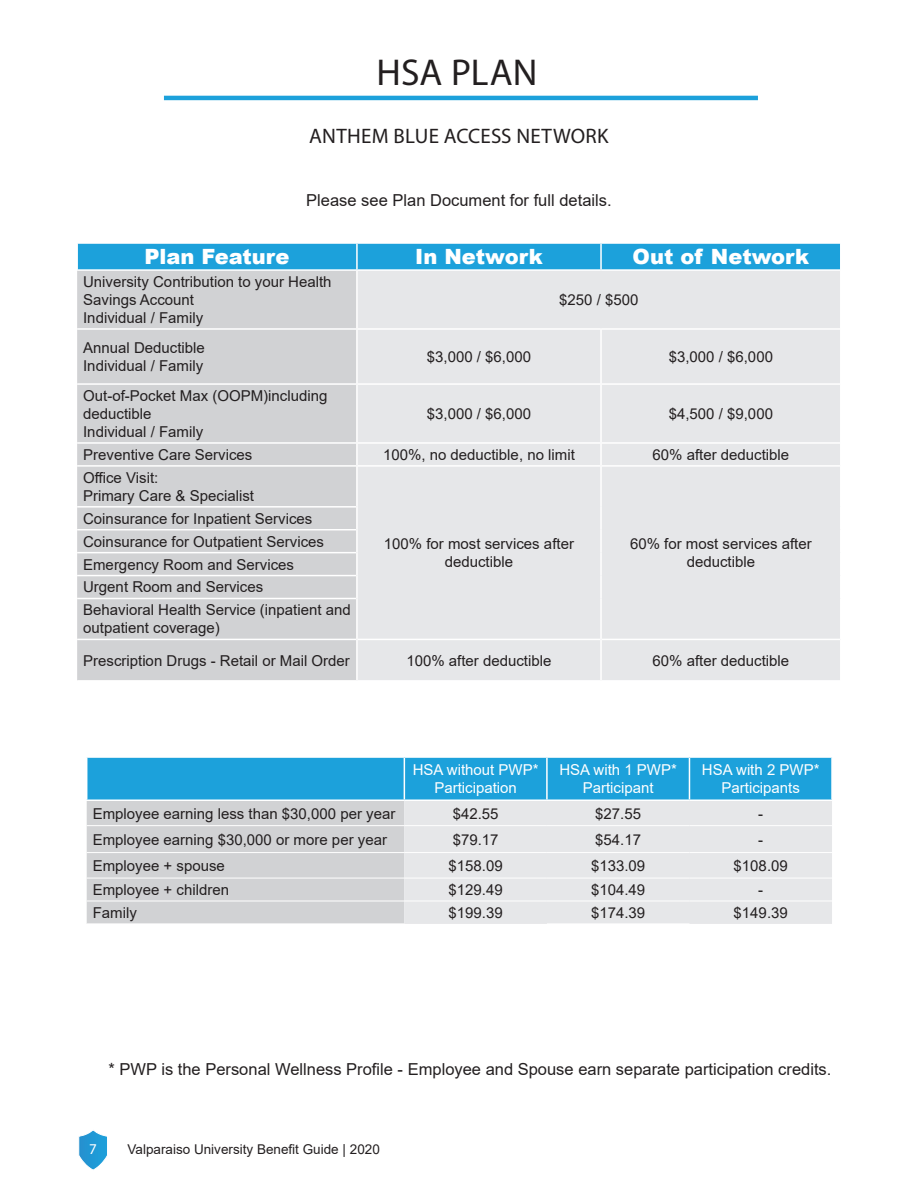
<style>
.page{position:relative;width:918px;height:1188px;background:#fff}
.page>*{position:absolute;margin:0;border:0;box-sizing:border-box;transform-origin:0 0}
.Paragraph_Style_1{font:37.5px "Myriad Pro";letter-spacing:.005em;color:#231f20}
.t1{font:900 21px "Arial";color:#fff}
.Paragraph_Style_1-2{font:21px "Myriad Pro";letter-spacing:.015em;color:#231f20}
.t2{font:16.5px "Arial";color:#231f20}
.t3{font:15px/18px "Arial";color:#231f20}
.t4{font:15px/18px "Arial";color:#fff;text-align:center}
.t5{font:15px "Myriad Pro";color:#fff}
.t6{font:13.5px "Arial";color:#231f20}
</style>
<div class="page">
<svg style="left:79px;top:1130px;width:28px;height:40px"></svg>
<hr style="left:164px;top:96px;width:594px;height:4px;background:#1ca1db">
<div style="left:78px;top:244px;width:762px;height:25px;background:#1ca1db"></div>
<div style="left:77px;top:271px;width:279px;height:409px;background:#d1d2d4"></div>
<div style="left:358px;top:271px;width:482px;height:409px;background:#e6e7e9"></div>
<hr style="left:77px;top:328px;width:279px;height:2px;background:#fff">
<hr style="left:358px;top:328px;width:242px;height:2px;background:#fff">
<hr style="left:602px;top:328px;width:238px;height:2px;background:#fff">
<hr style="left:600px;top:328px;width:2px;height:56px;background:#fff">
<hr style="left:77px;top:383px;width:279px;height:2px;background:#fff">
<hr style="left:358px;top:383px;width:242px;height:2px;background:#fff">
<hr style="left:602px;top:383px;width:238px;height:2px;background:#fff">
<hr style="left:600px;top:384px;width:2px;height:59px;background:#fff">
<hr style="left:77px;top:442px;width:279px;height:2px;background:#fff">
<hr style="left:358px;top:442px;width:242px;height:2px;background:#fff">
<hr style="left:602px;top:442px;width:238px;height:2px;background:#fff">
<hr style="left:600px;top:443px;width:2px;height:23px;background:#fff">
<hr style="left:77px;top:465px;width:279px;height:2px;background:#fff">
<hr style="left:358px;top:465px;width:242px;height:2px;background:#fff">
<hr style="left:602px;top:465px;width:238px;height:2px;background:#fff">
<hr style="left:600px;top:466px;width:2px;height:41px;background:#fff">
<hr style="left:77px;top:506px;width:279px;height:2px;background:#fff">
<hr style="left:600px;top:507px;width:2px;height:23px;background:#fff">
<hr style="left:77px;top:529px;width:279px;height:1px;background:#fff">
<hr style="left:600px;top:530px;width:2px;height:23px;background:#fff">
<hr style="left:77px;top:552px;width:279px;height:1px;background:#fff">
<hr style="left:600px;top:553px;width:2px;height:23px;background:#fff">
<hr style="left:77px;top:575px;width:279px;height:1px;background:#fff">
<hr style="left:600px;top:576px;width:2px;height:22px;background:#fff">
<hr style="left:77px;top:598px;width:279px;height:1px;background:#fff">
<hr style="left:600px;top:598px;width:2px;height:41px;background:#fff">
<hr style="left:77px;top:639px;width:279px;height:1px;background:#fff">
<hr style="left:358px;top:639px;width:242px;height:1px;background:#fff">
<hr style="left:602px;top:639px;width:238px;height:1px;background:#fff">
<hr style="left:600px;top:639px;width:2px;height:43px;background:#fff">
<hr style="left:356px;top:242px;width:2px;height:28px;background:#fff">
<hr style="left:600px;top:242px;width:2px;height:29px;background:#fff">
<svg style="left:87px;top:758px;width:744px;height:166px;background:#81bcd7"></svg>
<div style="left:404px;top:801px;width:428px;height:123px;background:#e6e7e9"></div>
<hr style="left:87px;top:825px;width:317px;height:1px;background:#fff">
<hr style="left:404px;top:825px;width:143px;height:1px;background:#fff">
<hr style="left:547px;top:825px;width:142px;height:1px;background:#fff">
<hr style="left:689px;top:825px;width:143px;height:1px;background:#fff">
<hr style="left:87px;top:852px;width:317px;height:1px;background:#fff">
<hr style="left:404px;top:852px;width:143px;height:1px;background:#fff">
<hr style="left:547px;top:852px;width:142px;height:1px;background:#fff">
<hr style="left:689px;top:852px;width:143px;height:1px;background:#fff">
<hr style="left:87px;top:878px;width:317px;height:1px;background:#fff">
<hr style="left:404px;top:878px;width:143px;height:1px;background:#fff">
<hr style="left:547px;top:878px;width:142px;height:1px;background:#fff">
<hr style="left:689px;top:878px;width:143px;height:1px;background:#fff">
<hr style="left:87px;top:901px;width:317px;height:1px;background:#fff">
<hr style="left:404px;top:901px;width:143px;height:1px;background:#fff">
<hr style="left:547px;top:901px;width:142px;height:1px;background:#fff">
<hr style="left:689px;top:901px;width:143px;height:1px;background:#fff">
<hr style="left:404px;top:758px;width:1px;height:42px;background:#fff">
<hr style="left:546px;top:758px;width:2px;height:42px;background:#fff">
<hr style="left:689px;top:758px;width:1px;height:42px;background:#fff">
<hr style="left:86px;top:800px;width:318px;height:1px;background:#fff">
<hr style="left:404px;top:800px;width:143px;height:1px;background:#fff">
<hr style="left:547px;top:800px;width:142px;height:1px;background:#fff">
<hr style="left:689px;top:800px;width:144px;height:1px;background:#fff">
<p class="Paragraph_Style_1" style="left:377px;top:49px;width:162px">HSA PLAN</p>
<p class="Paragraph_Style_1-2" style="left:309px;top:123px;width:301px">ANTHEM BLUE ACCESS NETWORK</p>
<p class="t2" style="left:306px;top:189px;width:307px">Please see Plan Document for full details.</p>
<p class="t1" style="left:144px;top:241px;width:147px">Plan Feature</p>
<p class="t1" style="left:415px;top:241px;width:129px">In Network</p>
<p class="t1" style="left:633px;top:241px;width:178px">Out of Network</p>
<p class="t3" style="left:83px;top:273px;width:250px">University Contribution to your Health<br>Savings Account</p>
<p class="t3" style="left:83px;top:309px;width:122px">Individual / Family</p>
<p class="t3" style="left:559px;top:291px;width:81px">$250 / $500</p>
<p class="t3" style="left:83px;top:339px;width:123px">Annual Deductible</p>
<p class="t3" style="left:83px;top:357px;width:122px">Individual / Family</p>
<p class="t3" style="left:83px;top:387px;width:246px">Out-of-Pocket Max (OOPM)including deductible</p>
<p class="t3" style="left:83px;top:423px;width:122px">Individual / Family</p>
<p class="t3" style="left:427px;top:348px;width:106px">$3,000 / $6,000</p>
<p class="t3" style="left:669px;top:348px;width:106px">$3,000 / $6,000</p>
<p class="t3" style="left:427px;top:405px;width:106px">$3,000 / $6,000</p>
<p class="t3" style="left:669px;top:405px;width:106px">$4,500 / $9,000</p>
<p class="t3" style="left:83px;top:446px;width:171px">Preventive Care Services</p>
<p class="t3" style="left:383px;top:446px;width:193px">100%, no deductible, no limit</p>
<p class="t3" style="left:653px;top:446px;width:138px">60% after deductible</p>
<p class="t3" style="left:83px;top:468px;width:77px">Office Visit:</p>
<p class="t3" style="left:83px;top:486px;width:172px">Primary Care &amp; Specialist</p>
<p class="t3" style="left:384px;top:535px;width:192px;text-align:center">100% for most services after deductible</p>
<p class="t3" style="left:630px;top:535px;width:183px;text-align:center">60% for most services after deductible</p>
<p class="t3" style="left:83px;top:509px;width:231px">Coinsurance for Inpatient Services</p>
<p class="t3" style="left:83px;top:532px;width:242px">Coinsurance for Outpatient Services</p>
<p class="t3" style="left:83px;top:555px;width:212px">Emergency Room and Services</p>
<p class="t3" style="left:83px;top:578px;width:182px">Urgent Room and Services</p>
<p class="t3" style="left:83px;top:601px;width:269px">Behavioral Health Service (inpatient and outpatient coverage)</p>
<p class="t3" style="left:83px;top:651px;width:268px">Prescription Drugs - Retail or Mail Order</p>
<p class="t3" style="left:406px;top:651px;width:147px">100% after deductible</p>
<p class="t3" style="left:653px;top:651px;width:138px">60% after deductible</p>
<p class="t4" style="left:413px;top:761px;width:127px">HSA without PWP*<br>Participation</p>
<p class="t4" style="left:559px;top:761px;width:119px">HSA with 1 PWP*<br>Participant</p>
<p class="t4" style="left:702px;top:761px;width:119px">HSA with 2 PWP*<br>Participants</p>
<p class="t3" style="left:93px;top:804px;width:304px">Employee earning less than $30,000 per year</p>
<p class="t3" style="left:453px;top:804px;width:47px">$42.55</p>
<p class="t3" style="left:595px;top:804px;width:47px">$27.55</p>
<p class="t3" style="left:758px;top:804px;width:6px">-</p>
<p class="t3" style="left:93px;top:830px;width:296px">Employee earning $30,000 or more per year</p>
<p class="t3" style="left:453px;top:830px;width:47px">$79.17</p>
<p class="t3" style="left:595px;top:830px;width:47px">$54.17</p>
<p class="t3" style="left:758px;top:830px;width:6px">-</p>
<p class="t3" style="left:93px;top:856px;width:134px">Employee + spouse</p>
<p class="t3" style="left:449px;top:856px;width:56px">$158.09</p>
<p class="t3" style="left:591px;top:856px;width:56px">$133.09</p>
<p class="t3" style="left:734px;top:856px;width:56px">$108.09</p>
<p class="t3" style="left:93px;top:881px;width:138px">Employee + children</p>
<p class="t3" style="left:449px;top:881px;width:56px">$129.49</p>
<p class="t3" style="left:591px;top:881px;width:56px">$104.49</p>
<p class="t3" style="left:758px;top:881px;width:6px">-</p>
<p class="t3" style="left:93px;top:904px;width:46px">Family</p>
<p class="t3" style="left:449px;top:904px;width:56px">$199.39</p>
<p class="t3" style="left:591px;top:904px;width:56px">$174.39</p>
<p class="t3" style="left:734px;top:904px;width:56px">$149.39</p>
<p class="t2" style="left:109px;top:1058px;width:724px">* PWP is the Personal Wellness Profile - Employee and Spouse earn separate participation credits.</p>
<p class="t5" style="left:89px;top:1139px;width:9px">7</p>
<p class="t6" style="left:128px;top:1140px;width:254px">Valparaiso University Benefit Guide | 2020</p>
</div>
